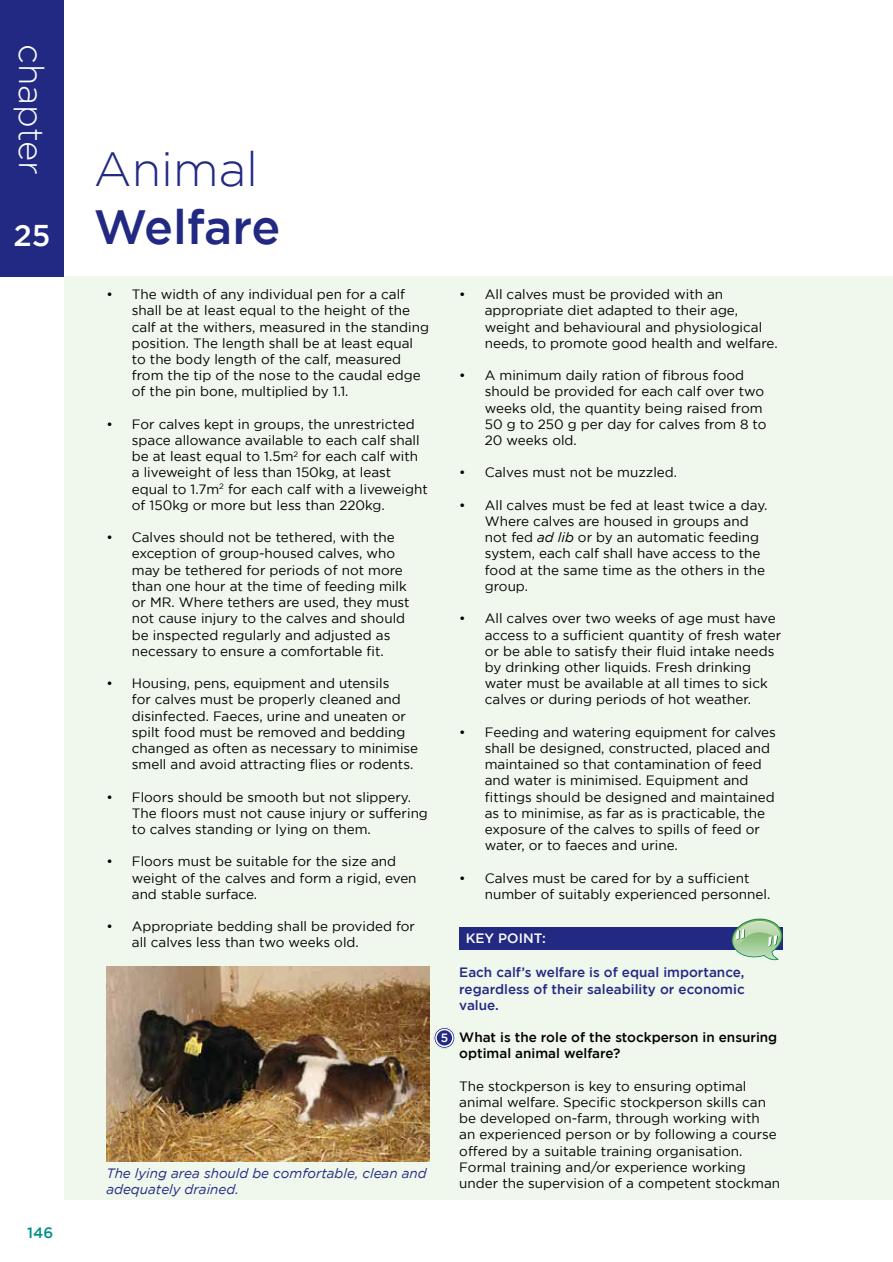
<style>
.page{position:relative;width:893px;height:1262px;background:#fff}
.page>*{position:absolute;margin:0;border:0;box-sizing:border-box;transform-origin:0 0}
.t1{font:500 48px "Gotham";letter-spacing:-.005em;color:#222983}
.t2{font:300 48px "Gotham";color:#222983}
.t3{font:300 34.5px "Gotham";color:#fff}
.t4{font:500 30px "Gotham";color:#fff}
.t5{font:500 15px "Gotham";color:#009089}
.t6{font:13.5px/16.2px "Gotham";color:#000}
.t7{font:500 13.5px/16.2px "Gotham";color:#222983;text-align:justify}
.t8{font:500 13.5px/16.2px "Gotham";color:#000}
.t9{font:italic 13.5px/16.2px "Gotham";color:#222983}
.t10{font:500 13.5px "Gotham";color:#fff}
.t11{font:500 12px "Gotham";color:#fff}
.s1{font-style:italic}
</style>
<div class="page">
<div style="left:64px;top:276px;width:829px;height:923px;background:#f0f7ed"></div>
<img style="left:106px;top:966px;width:323px;height:195px">
<div style="left:459px;top:926px;width:323px;height:23px;background:#222983"></div>
<svg style="left:730px;top:918px;width:52px;height:43px"></svg>
<div style="left:435px;top:1028px;width:19px;height:19px;background:#222983;border-radius:50%"></div>
<div style="left:434px;top:1027px;width:21px;height:21px;border:3px solid #222983;border-radius:50%"></div>
<div style="left:434px;top:1027px;width:21px;height:21px;border:1px solid #fff;border-radius:50%"></div>
<div style="left:435px;top:1028px;width:19px;height:19px;border:2px solid #fff;border-radius:50%"></div>
<div style="left:0;top:0;width:64px;height:276px;background:#222983"></div>
<h2 class="t3" style="left:50px;top:44px;width:132px;rotate:90deg">chapter</h2>
<h3 class="t4" style="left:13px;top:218px;width:39px">25</h3>
<p class="t5" style="left:27px;top:1224px;width:27px">146</p>
<h1 class="t2" style="left:94px;top:143px;width:166px">Animal</h1>
<h1 class="t1" style="left:94px;top:200px;width:188px">Welfare</h1>
<p class="t6" style="left:132px;top:286px;width:299px;text-indent:-26px">• The width of any individual pen for a calf shall be at least equal to the height of the calf at the withers, measured in the standing position. The length shall be at least equal to the body length of the calf, measured from the tip of the nose to the caudal edge of the pin bone, multiplied by 1.1.</p>
<p class="t6" style="left:132px;top:416px;width:297px;text-indent:-26px">• For calves kept in groups, the unrestricted space allowance available to each calf shall be at least equal to 1.5m<sup>2</sup> for each calf with a liveweight of less than 150kg, at least equal to 1.7m<sup>2</sup> for each calf with a liveweight of 150kg or more but less than 220kg.</p>
<p class="t6" style="left:132px;top:529px;width:279px;text-indent:-26px">• Calves should not be tethered, with the exception of group-housed calves, who may be tethered for periods of not more than one hour at the time of feeding milk or MR. Where tethers are used, they must not cause injury to the calves and should be inspected regularly and adjusted as necessary to ensure a comfortable fit.</p>
<p class="t6" style="left:132px;top:675px;width:288px;text-indent:-26px">• Housing, pens, equipment and utensils<br>for calves must be properly cleaned and disinfected. Faeces, urine and uneaten or spilt food must be removed and bedding changed as often as necessary to minimise smell and avoid attracting flies or rodents.</p>
<p class="t6" style="left:132px;top:788px;width:298px;text-indent:-26px">• Floors should be smooth but not slippery.<br>The floors must not cause injury or suffering to calves standing or lying on them.</p>
<p class="t6" style="left:132px;top:853px;width:286px;text-indent:-26px">• Floors must be suitable for the size and weight of the calves and form a rigid, even and stable surface.</p>
<p class="t6" style="left:132px;top:918px;width:285px;text-indent:-26px">• Appropriate bedding shall be provided for all calves less than two weeks old.</p>
<p class="t9" style="left:106px;top:1164px;width:322px">The lying area should be comfortable, clean and adequately drained.</p>
<p class="t11" style="left:441px;top:1031px;width:9px">5</p>
<p class="t6" style="left:485px;top:286px;width:294px;text-indent:-26px">• All calves must be provided with an appropriate diet adapted to their age, weight and behavioural and physiological needs, to promote good health and welfare.</p>
<p class="t6" style="left:485px;top:367px;width:283px;text-indent:-26px">• A minimum daily ration of fibrous food should be provided for each calf over two weeks old, the quantity being raised from 50 g to 250 g per day for calves from 8 to 20 weeks old.</p>
<p class="t6" style="left:459px;top:464px;width:219px">• Calves must not be muzzled.</p>
<p class="t6" style="left:485px;top:497px;width:284px;text-indent:-26px">• All calves must be fed at least twice a day.<br>Where calves are housed in groups and not fed <span class="s1">ad lib</span> or by an automatic feeding system, each calf shall have access to the food at the same time as the others in the group.</p>
<p class="t6" style="left:485px;top:610px;width:298px;text-indent:-26px">• All calves over two weeks of age must have access to a sufficient quantity of fresh water or be able to satisfy their fluid intake needs by drinking other liquids. Fresh drinking water must be available at all times to sick calves or during periods of hot weather.</p>
<p class="t6" style="left:485px;top:723px;width:293px;text-indent:-26px">• Feeding and watering equipment for calves shall be designed, constructed, placed and maintained so that contamination of feed and water is minimised. Equipment and fittings should be designed and maintained as to minimise, as far as is practicable, the exposure of the calves to spills of feed or water, or to faeces and urine.</p>
<p class="t6" style="left:485px;top:869px;width:287px;text-indent:-26px">• Calves must be cared for by a sufficient number of suitably experienced personnel.</p>
<p class="t10" style="left:466px;top:930px;width:82px">KEY POINT:</p>
<p class="t7" style="left:459px;top:964px;width:287px">Each calf’s welfare is of equal importance, regardless of their saleability or economic value.</p>
<p class="t8" style="left:459px;top:1029px;width:319px">What is the role of the stockperson in ensuring optimal animal welfare?</p>
<p class="t6" style="left:459px;top:1077px;width:322px">The stockperson is key to ensuring optimal animal welfare. Specific stockperson skills can be developed on-farm, through working with<br>an experienced person or by following a course offered by a suitable training organisation.<br>Formal training and/or experience working under the supervision of a competent stockman</p>
</div>
